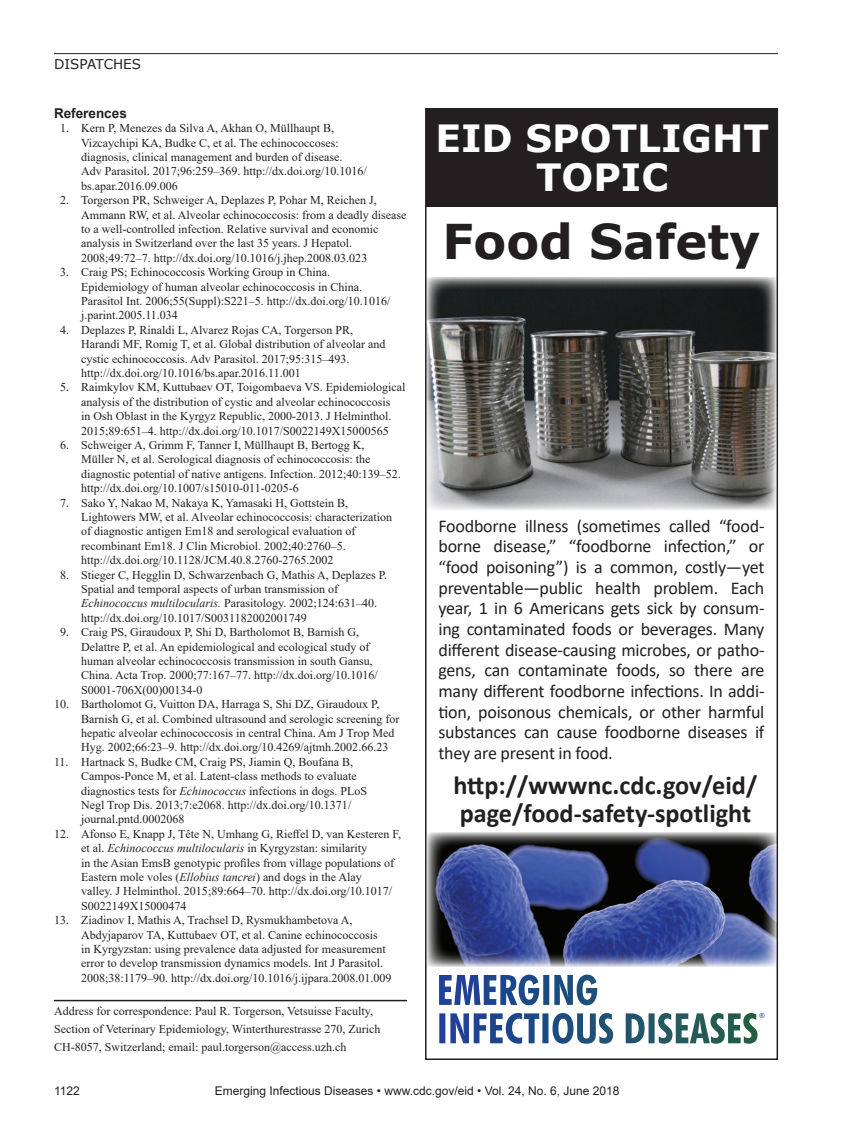
<style>
.page{position:relative;width:851px;height:1134px;background:#fff}
.page>*{position:absolute;margin:0;border:0;box-sizing:border-box;transform-origin:0 0}
.t1{font:700 47.85px "Verdana";color:#231f20}
.t2{font:700 37.5px/39px "Verdana";color:#fff;text-align:center}
.t3{font:700 26.25px/28.5px "Calibri";color:#231f20}
.t4{font:18px/20.7px "Calibri";letter-spacing:-.015em;color:#231f20;text-align:justify}
.t5{font:13.5px "Verdana";color:#231f20}
.Ref_Title{font:700 13.5px "Arial";color:#231f20}
.References{font:12px/14.4px "Times New Roman";color:#231f20}
.Correspondence{font:12px/18px "Times New Roman";color:#231f20}
.t6{font:12px "Arial";color:#231f20}
.t7{font:6.9px "Arial";color:#223f99}
.s1{font-style:italic}
</style>
<div class="page">
<hr style="left:54px;top:53px;width:724px;height:1px;background:#231f20">
<hr style="left:54px;top:1000px;width:353px;height:1px;background:#231f20">
<div style="left:426px;top:108px;width:352px;height:99px;background:#231f20"></div>
<img style="left:426px;top:277px;width:350px;height:233px">
<svg style="left:439px;top:975px;width:318px;height:69px"></svg>
<img style="left:427px;top:833px;width:349px;height:134px">
<p class="t5" style="left:54px;top:55px;width:88px">DISPATCHES</p>
<p class="Ref_Title" style="left:54px;top:104px;width:74px">References</p>
<p class="References" style="left:81px;top:121px;width:287px;text-indent:-21px">1. Kern P, Menezes da Silva A, Akhan O, Müllhaupt B, Vizcaychipi KA, Budke C, et al. The echinococcoses: diagnosis, clinical management and burden of disease.<br>Adv Parasitol. 2017;96:259–369. http://dx.doi.org/10.1016/ bs.apar.2016.09.006</p>
<p class="References" style="left:81px;top:193px;width:327px;text-indent:-21px">2. Torgerson PR, Schweiger A, Deplazes P, Pohar M, Reichen J, Ammann RW, et al. Alveolar echinococcosis: from a deadly disease to a well-controlled infection. Relative survival and economic analysis in Switzerland over the last 35 years. J Hepatol.<br>2008;49:72–7. http://dx.doi.org/10.1016/j.jhep.2008.03.023</p>
<p class="References" style="left:81px;top:265px;width:311px;text-indent:-21px">3. Craig PS; Echinococcosis Working Group in China.<br>Epidemiology of human alveolar echinococcosis in China.<br>Parasitol Int. 2006;55(Suppl):S221–5. http://dx.doi.org/10.1016/ j.parint.2005.11.034</p>
<p class="References" style="left:81px;top:322px;width:306px;text-indent:-21px">4. Deplazes P, Rinaldi L, Alvarez Rojas CA, Torgerson PR, Harandi MF, Romig T, et al. Global distribution of alveolar and cystic echinococcosis. Adv Parasitol. 2017;95:315–493. http://dx.doi.org/10.1016/bs.apar.2016.11.001</p>
<p class="References" style="left:81px;top:380px;width:326px;text-indent:-21px">5. Raimkylov KM, Kuttubaev OT, Toigombaeva VS. Epidemiological analysis of the distribution of cystic and alveolar echinococcosis<br>in Osh Oblast in the Kyrgyz Republic, 2000-2013. J Helminthol.<br>2015;89:651–4. http://dx.doi.org/10.1017/S0022149X15000565</p>
<p class="References" style="left:81px;top:437px;width:321px;text-indent:-21px">6. Schweiger A, Grimm F, Tanner I, Müllhaupt B, Bertogg K,<br>Müller N, et al. Serological diagnosis of echinococcosis: the diagnostic potential of native antigens. Infection. 2012;40:139–52. http://dx.doi.org/10.1007/s15010-011-0205-6</p>
<p class="References" style="left:81px;top:495px;width:312px;text-indent:-21px">7. Sako Y, Nakao M, Nakaya K, Yamasaki H, Gottstein B, Lightowers MW, et al. Alveolar echinococcosis: characterization of diagnostic antigen Em18 and serological evaluation of recombinant Em18. J Clin Microbiol. 2002;40:2760–5. http://dx.doi.org/10.1128/JCM.40.8.2760-2765.2002</p>
<p class="References" style="left:81px;top:567px;width:307px;text-indent:-21px">8. Stieger C, Hegglin D, Schwarzenbach G, Mathis A, Deplazes P.<br>Spatial and temporal aspects of urban transmission of <span class="s1">Echinococcus multilocularis.</span> Parasitology. 2002;124:631–40. http://dx.doi.org/10.1017/S0031182002001749</p>
<p class="References" style="left:81px;top:625px;width:298px;text-indent:-21px">9. Craig PS, Giraudoux P, Shi D, Bartholomot B, Barnish G, Delattre P, et al. An epidemiological and ecological study of human alveolar echinococcosis transmission in south Gansu, China. Acta Trop. 2000;77:167–77. http://dx.doi.org/10.1016/ S0001-706X(00)00134-0</p>
<p class="References" style="left:81px;top:697px;width:320px;text-indent:-27px">10. Bartholomot G, Vuitton DA, Harraga S, Shi DZ, Giraudoux P, Barnish G, et al. Combined ultrasound and serologic screening for hepatic alveolar echinococcosis in central China. Am J Trop Med Hyg. 2002;66:23–9. http://dx.doi.org/10.4269/ajtmh.2002.66.23</p>
<p class="References" style="left:81px;top:754px;width:287px;text-indent:-27px">11. Hartnack S, Budke CM, Craig PS, Jiamin Q, Boufana B, Campos-Ponce M, et al. Latent-class methods to evaluate diagnostics tests for <span class="s1">Echinococcus</span> infections in dogs. PLoS Negl Trop Dis. 2013;7:e2068. http://dx.doi.org/10.1371/ journal.pntd.0002068</p>
<p class="References" style="left:81px;top:826px;width:322px;text-indent:-27px">12. Afonso E, Knapp J, Tête N, Umhang G, Rieffel D, van Kesteren F, et al. <span class="s1">Echinococcus multilocularis</span> in Kyrgyzstan: similarity<br>in the Asian EmsB genotypic profiles from village populations of Eastern mole voles (<span class="s1">Ellobius tancrei</span>) and dogs in the Alay<br>valley. J Helminthol. 2015;89:664–70. http://dx.doi.org/10.1017/ S0022149X15000474</p>
<p class="References" style="left:81px;top:913px;width:312px;text-indent:-27px">13. Ziadinov I, Mathis A, Trachsel D, Rysmukhambetova A, Abdyjaparov TA, Kuttubaev OT, et al. Canine echinococcosis<br>in Kyrgyzstan: using prevalence data adjusted for measurement error to develop transmission dynamics models. Int J Parasitol.<br>2008;38:1179–90. http://dx.doi.org/10.1016/j.ijpara.2008.01.009</p>
<p class="Correspondence" style="left:54px;top:1001px;width:328px">Address for correspondence: Paul R. Torgerson, Vetsuisse Faculty,<br>Section of Veterinary Epidemiology, Winterthurestrasse 270, Zurich<br>CH-8057, Switzerland; email: paul.torgerson@access.uzh.ch</p>
<p class="t2" style="left:435px;top:118px;width:335px">EID SPOTLIGHT<br>TOPIC</p>
<p class="t1" style="left:442px;top:208px;width:319px">Food Safety</p>
<p class="t4" style="left:438px;top:515px;width:327px">Foodborne illness (sometimes called “food&shy;borne disease,” “foodborne infection,” or “food poisoning”) is a common, costly—yet preventable—public health problem. Each year, 1 in 6 Americans gets sick by consum&shy;ing contaminated foods or beverages. Many different disease-causing microbes, or patho&shy;gens, can contaminate foods, so there are many different foodborne infections. In addi&shy;tion, poisonous chemicals, or other harmful substances can cause foodborne diseases if they are present in food.</p>
<p class="t3" style="left:453px;top:770px;width:305px">http://wwwnc.cdc.gov/eid/ page/food-safety-spotlight</p>
<p class="t7" style="left:759px;top:1011px;width:7px">®</p>
<p class="t6" style="left:54px;top:1083px;width:27px">1122</p>
<p class="t6" style="left:215px;top:1083px;width:406px">Emerging Infectious Diseases • www.cdc.gov/eid • Vol. 24, No. 6, June 2018</p>
</div>
